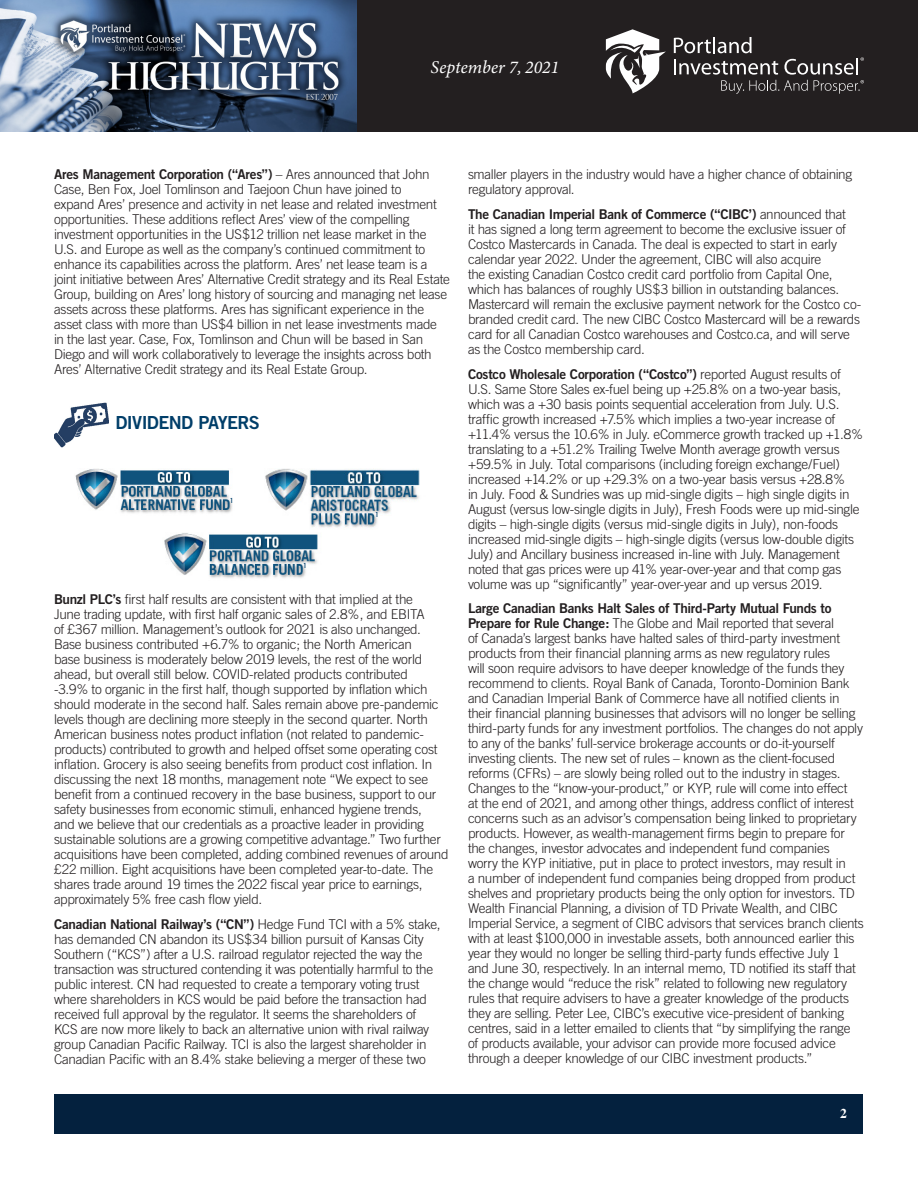
<style>
.page{position:relative;width:918px;height:1188px;background:#fff}
.page>*{position:absolute;margin:0;border:0;box-sizing:border-box;transform-origin:0 0}
.t1{font:italic 18px "Minion Variable Concept";color:#fff}
.Article_-_Body{font:18px "Trade Gothic Bold Two";letter-spacing:-.035em;color:#003e69}
.Article_-_Body-2{font:300 13.5px/15px "Trade Gothic";letter-spacing:-.025em;color:#231f20}
.t2{font:700 13.5px "Times";color:#fff}
.t3{font:7.05px "Trade Gothic Bold Cond Twenty";color:#003e69}
.s1{font-family:"Trade Gothic Bold Two";font-weight:400}
</style>
<div class="page">
<div style="left:356px;top:0;width:562px;height:132px;background:#231f20"></div>
<img style="left:0;top:0;width:356px;height:132px">
<svg style="left:674px;top:37px;width:190px;height:57px"></svg>
<svg style="left:606px;top:29px;width:60px;height:64px"></svg>
<div style="left:55px;top:1094px;width:808px;height:39px;background:#04213e"></div>
<img style="left:54px;top:403px;width:55px;height:44px">
<img style="left:75px;top:468px;width:158px;height:45px">
<img style="left:265px;top:468px;width:155px;height:60px">
<img style="left:164px;top:533px;width:154px;height:45px">
<h1 class="t1" style="left:431px;top:55px;width:130px">September 7, 2021</h1>
<p class="Article_-_Body-2" style="left:54px;top:167px;width:398px"><span class="s1">Ares Management Corporation (“Ares”)</span> – Ares announced that John Case, Ben Fox, Joel Tomlinson and Taejoon Chun have joined to<br>expand Ares’ presence and activity in net lease and related investment opportunities. These additions reflect Ares’ view of the compelling investment opportunities in the US$12 trillion net lease market in the U.S. and Europe as well as the company’s continued commitment to enhance its capabilities across the platform. Ares’ net lease team is a joint initiative between Ares’ Alternative Credit strategy and its Real Estate Group, building on Ares’ long history of sourcing and managing net lease assets across these platforms. Ares has significant experience in the asset class with more than US$4 billion in net lease investments made in the last year. Case, Fox, Tomlinson and Chun will be based in San Diego and will work collaboratively to leverage the insights across both Ares’ Alternative Credit strategy and its Real Estate Group.</p>
<p class="Article_-_Body" style="left:115px;top:412px;width:146px">DIVIDEND PAYERS</p>
<p class="t3" style="left:230px;top:496px;width:5px">1</p>
<p class="t3" style="left:376px;top:510px;width:5px">1</p>
<p class="t3" style="left:303px;top:561px;width:5px">1</p>
<p class="Article_-_Body-2" style="left:54px;top:592px;width:396px"><span class="s1">Bunzl PLC’s</span> first half results are consistent with that implied at the<br>June trading update, with first half organic sales of 2.8%, and EBITA<br>of £367 million. Management’s outlook for 2021 is also unchanged.<br>Base business contributed +6.7% to organic; the North American<br>base business is moderately below 2019 levels, the rest of the world ahead, but overall still below. COVID-related products contributed<br>-3.9% to organic in the first half, though supported by inflation which should moderate in the second half. Sales remain above pre-pandemic levels though are declining more steeply in the second quarter. North American business notes product inflation (not related to pandemic&shy;products) contributed to growth and helped offset some operating cost inflation. Grocery is also seeing benefits from product cost inflation. In discussing the next 18 months, management note “We expect to see benefit from a continued recovery in the base business, support to our safety businesses from economic stimuli, enhanced hygiene trends,<br>and we believe that our credentials as a proactive leader in providing sustainable solutions are a growing competitive advantage.” Two further acquisitions have been completed, adding combined revenues of around £22 million. Eight acquisitions have been completed year-to-date. The shares trade around 19 times the 2022 fiscal year price to earnings, approximately 5% free cash flow yield.</p>
<p class="Article_-_Body-2" style="left:54px;top:916px;width:388px"><span class="s1">Canadian National Railway’s (“CN”)</span> Hedge Fund TCI with a 5% stake, has demanded CN abandon its US$34 billion pursuit of Kansas City Southern (“KCS”) after a U.S. railroad regulator rejected the way the transaction was structured contending it was potentially harmful to the public interest. CN had requested to create a temporary voting trust where shareholders in KCS would be paid before the transaction had received full approval by the regulator. It seems the shareholders of KCS are now more likely to back an alternative union with rival railway group Canadian Pacific Railway. TCI is also the largest shareholder in Canadian Pacific with an 8.4% stake believing a merger of these two</p>
<p class="Article_-_Body-2" style="left:468px;top:167px;width:386px">smaller players in the industry would have a higher chance of obtaining regulatory approval.</p>
<p class="Article_-_Body-2" style="left:468px;top:206px;width:395px"><span class="s1">The Canadian Imperial Bank of Commerce (“CIBC’)</span> announced that<br>it has signed a long term agreement to become the exclusive issuer of Costco Mastercards in Canada. The deal is expected to start in early calendar year 2022. Under the agreement, CIBC will also acquire<br>the existing Canadian Costco credit card portfolio from Capital One, which has balances of roughly US$3 billion in outstanding balances.<br>Mastercard will remain the exclusive payment network for the Costco co&shy;branded credit card. The new CIBC Costco Mastercard will be a rewards card for all Canadian Costco warehouses and Costco.ca, and will serve as the Costco membership card.</p>
<p class="Article_-_Body-2" style="left:468px;top:366px;width:397px"><span class="s1">Costco Wholesale Corporation (“Costco”)</span> reported August results of U.S. Same Store Sales ex-fuel being up +25.8% on a two-year basis, which was a +30 basis points sequential acceleration from July. U.S. traffic growth increased +7.5% which implies a two-year increase of +11.4% versus the 10.6% in July. eCommerce growth tracked up +1.8% translating to a +51.2% Trailing Twelve Month average growth versus +59.5% in July. Total comparisons (including foreign exchange/Fuel) increased +14.2% or up +29.3% on a two-year basis versus +28.8%<br>in July. Food &amp; Sundries was up mid-single digits – high single digits in August (versus low-single digits in July), Fresh Foods were up mid-single digits – high-single digits (versus mid-single digits in July), non-foods increased mid-single digits – high-single digits (versus low-double digits July) and Ancillary business increased in-line with July. Management noted that gas prices were up 41% year-over-year and that comp gas volume was up “significantly” year-over-year and up versus 2019.</p>
<p class="Article_-_Body-2" style="left:468px;top:601px;width:397px"><span class="s1">Large Canadian Banks Halt Sales of Third-Party Mutual Funds to Prepare for Rule Change:</span> The Globe and Mail reported that several<br>of Canada’s largest banks have halted sales of third-party investment products from their financial planning arms as new regulatory rules<br>will soon require advisors to have deeper knowledge of the funds they recommend to clients. Royal Bank of Canada, Toronto-Dominion Bank and Canadian Imperial Bank of Commerce have all notified clients in their financial planning businesses that advisors will no longer be selling third-party funds for any investment portfolios. The changes do not apply to any of the banks’ full-service brokerage accounts or do-it-yourself investing clients. The new set of rules – known as the client-focused reforms (CFRs) – are slowly being rolled out to the industry in stages.<br>Changes to the “know-your-product,” or KYP, rule will come into effect<br>at the end of 2021, and among other things, address conflict of interest concerns such as an advisor’s compensation being linked to proprietary products. However, as wealth-management firms begin to prepare for the changes, investor advocates and independent fund companies<br>worry the KYP initiative, put in place to protect investors, may result in<br>a number of independent fund companies being dropped from product shelves and proprietary products being the only option for investors. TD Wealth Financial Planning, a division of TD Private Wealth, and CIBC Imperial Service, a segment of CIBC advisors that services branch clients with at least $100,000 in investable assets, both announced earlier this year they would no longer be selling third-party funds effective July 1 and June 30, respectively. In an internal memo, TD notified its staff that the change would “reduce the risk” related to following new regulatory rules that require advisers to have a greater knowledge of the products they are selling. Peter Lee, CIBC’s executive vice-president of banking centres, said in a letter emailed to clients that “by simplifying the range of products available, your advisor can provide more focused advice through a deeper knowledge of our CIBC investment products.”</p>
<p class="t2" style="left:840px;top:1100px;width:8px">2</p>
</div>
